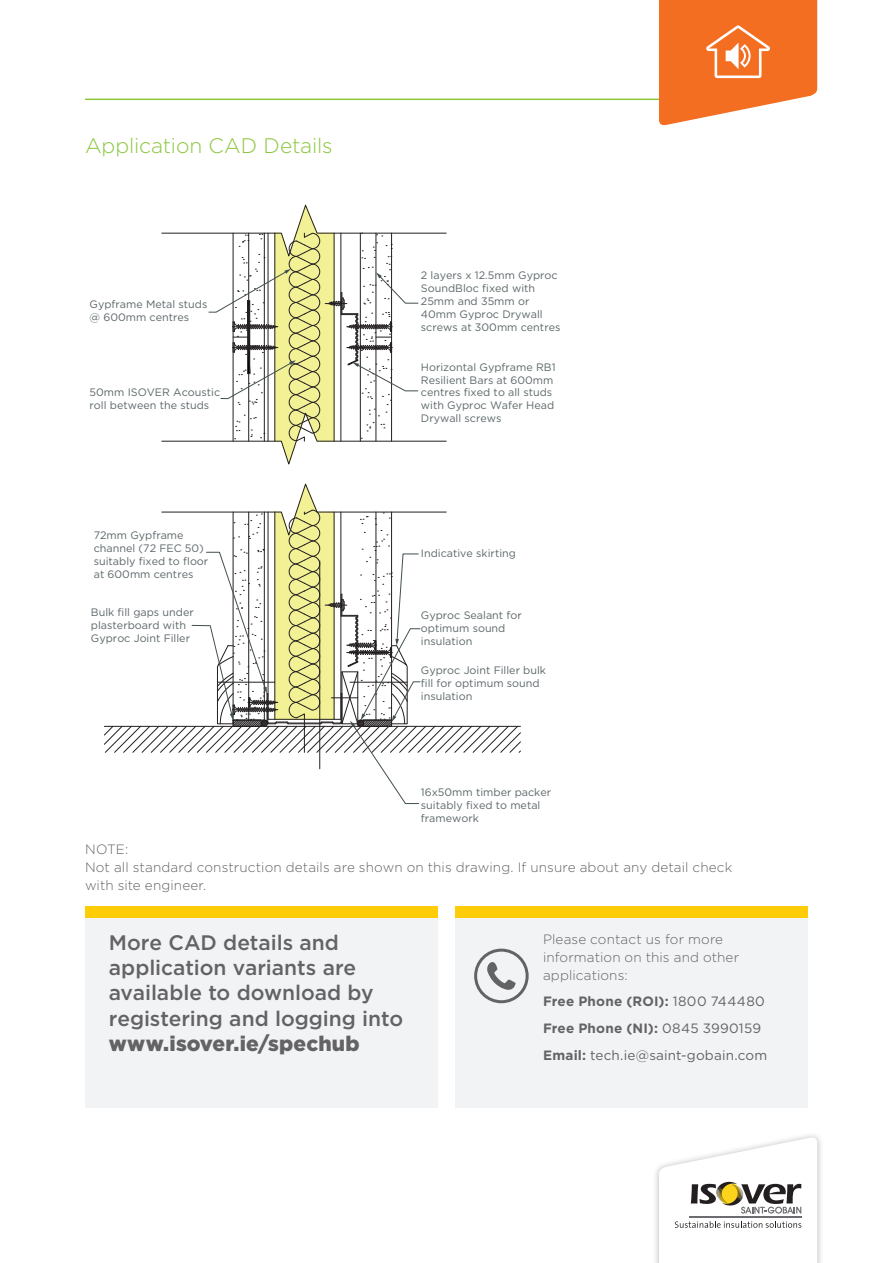
<style>
.page{position:relative;width:893px;height:1263px;background:#fff}
.page>*{position:absolute;margin:0;border:0;box-sizing:border-box;transform-origin:0 0}
.Solution_Title_2_-_N{font:500 21px/25.2px "Gotham";color:#636366}
.Sub_Head_-_New{font:300 21px "Gotham";letter-spacing:-.005em;color:#8bc63e}
.Body-NOTE{font:300 13.5px/18px "Gotham";letter-spacing:.01em;color:#636366}
.Body_Text_-_New{font:300 13.5px/18px "Gotham";letter-spacing:.01em;color:#636366}
.Body_Text_-_New-2{font:700 13.5px "Gotham";letter-spacing:.015em;color:#636366}
.Body_Text_-_New-3{font:13.5px "Gotham";letter-spacing:.01em;color:#636366}
.t1{font:10.8px/12.9px "Gotham";color:#5c676a}
.s1{font-weight:900}
.s2{font-weight:400}
.s3{font-weight:700}
</style>
<div class="page">
<div style="left:85px;top:906px;width:353px;height:13px;background:#fecd08"></div>
<div style="left:455px;top:906px;width:353px;height:13px;background:#fecd08"></div>
<div style="left:85px;top:919px;width:353px;height:189px;background:#f2f3f4"></div>
<div style="left:455px;top:919px;width:353px;height:189px;background:#f2f3f4"></div>
<div style="left:474px;top:949px;width:55px;height:54px;border:3px solid #636366;border-radius:50%"></div>
<svg style="left:487px;top:962px;width:29px;height:28px"></svg>
<svg style="left:161px;top:204px;width:286px;height:262px"></svg>
<svg style="left:104px;top:483px;width:417px;height:321px"></svg>
<div style="left:85px;top:794px;width:308px;height:44px;background:#fff"></div>
<hr style="left:85px;top:99px;width:661px;height:1px;background:#8bc63e">
<div style="left:652px;top:1131px;width:172px;height:132px;background:#231f20;opacity:.3"></div>
<svg style="left:659px;top:1136px;width:158px;height:127px"></svg>
<svg style="left:659px;top:0;width:158px;height:126px"></svg>
<p class="Sub_Head_-_New" style="left:85px;top:132px;width:249px">Application CAD Details</p>
<p class="t1" style="left:90px;top:298px;width:119px">Gypframe Metal studs @ 600mm centres</p>
<p class="t1" style="left:90px;top:385px;width:132px">50mm ISOVER Acoustic roll between the studs</p>
<p class="t1" style="left:94px;top:528px;width:116px">72mm Gypframe channel (72 FEC 50) suitably fixed to floor at 600mm centres</p>
<p class="t1" style="left:91px;top:606px;width:104px">Bulk fill gaps under plasterboard with<br>Gyproc Joint Filler</p>
<p class="t1" style="left:421px;top:268px;width:141px">2 layers x 12.5mm Gyproc<br>SoundBloc fixed with<br>25mm and 35mm or<br>40mm Gyproc Drywall screws at 300mm centres</p>
<p class="t1" style="left:421px;top:360px;width:136px">Horizontal Gypframe RB1<br>Resilient Bars at 600mm centres fixed to all studs with Gyproc Wafer Head<br>Drywall screws</p>
<p class="t1" style="left:421px;top:547px;width:97px">Indicative skirting</p>
<p class="t1" style="left:421px;top:608px;width:102px">Gyproc Sealant for optimum sound insulation</p>
<p class="t1" style="left:421px;top:664px;width:127px">Gyproc Joint Filler bulk fill for optimum sound insulation</p>
<p class="t1" style="left:421px;top:786px;width:132px">16x50mm timber packer suitably fixed to metal framework</p>
<p class="Body-NOTE" style="left:85px;top:840px;width:45px">NOTE:</p>
<p class="Body-NOTE" style="left:85px;top:858px;width:649px">Not all standard construction details are shown on this drawing. If unsure about any detail check with site engineer.</p>
<p class="Solution_Title_2_-_N" style="left:109px;top:930px;width:296px">More CAD details and application variants are available to download by registering and logging into <span class="s1">www.isover.ie/spechub</span></p>
<p class="Body_Text_-_New" style="left:543px;top:930px;width:198px">Please contact us for more information on this and other applications:</p>
<p class="Body_Text_-_New-2" style="left:543px;top:993px;width:223px">Free Phone (ROI): <span class="s2">1800 744480</span></p>
<p class="Body_Text_-_New-2" style="left:543px;top:1019px;width:220px">Free Phone (NI): <span class="s2">0845 3990159</span></p>
<p class="Body_Text_-_New-3" style="left:543px;top:1046px;width:226px"><span class="s3">Email:</span> tech.ie@saint-gobain.com</p>
</div>
